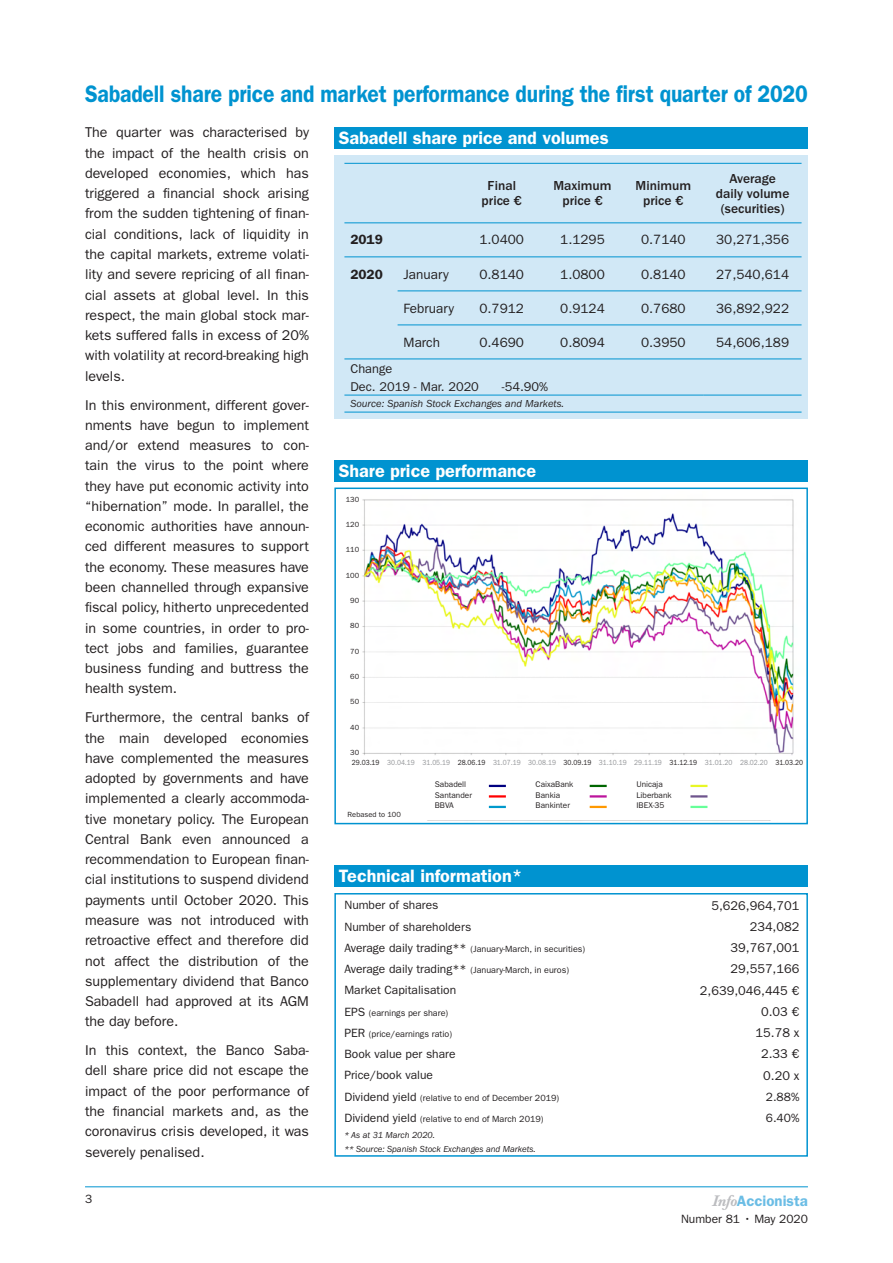
<style>
.page{position:relative;width:893px;height:1263px;background:#fff}
.page>*{position:absolute;margin:0;border:0;box-sizing:border-box;transform-origin:0 0}
.t1{font:600 24px "ITC Franklin Gothic Std";letter-spacing:-.005em;color:#0093d0;scale:.88 1}
.t2{font:600 18px "ITC Franklin Gothic Std";color:#fff}
.t3{font:600 15px "ITC Franklin Gothic Std";color:#6bbde5}
.t4{font:14.25px/20.2px "ITC Franklin Gothic Std";color:#231f20;text-align:justify}
.t5{font:13.5px "ITC Franklin Gothic Std";color:#231f20}
.t6{font:500 13.5px/15px "ITC Franklin Gothic Std";color:#231f20;text-align:center}
.t7{font:600 13.5px "ITC Franklin Gothic Std";color:#231f20}
.t8{font:12.75px/18px "ITC Franklin Gothic Std";color:#231f20}
.t9{font:12px "ITC Franklin Gothic Std";color:#231f20}
.t10{font:italic 10.5px "ITC Franklin Gothic Std";color:#231f20}
.t11{font:9px "ITC Franklin Gothic Std";color:#231f20}
.t12{font:italic 9px/13.5px "ITC Franklin Gothic Std";letter-spacing:-.005em;color:#231f20}
.t13{font:8.25px/10.5px "ITC Franklin Gothic Std";color:#231f20}
.t14{font:7.5px "ITC Franklin Gothic Std";color:#939598;scale:.88 1}
.t15{font:7.5px "ITC Franklin Gothic Std";color:#231f20}
.s1{color:#231f20}
.s2{font-size:12px}
.s3{font-family:"Baskerville Book Med";font-weight:400;font-style:italic;color:#bcbdc0}
</style>
<div class="page">
<hr style="left:85px;top:1186px;width:723px;height:1px;background:#0093d0">
<img style="left:362px;top:499px;width:432px;height:322px">
<div style="left:334px;top:487px;width:474px;height:337px;border:2px solid #0093d0"></div>
<div style="left:345px;top:756px;width:452px;height:64px;background:#fff"></div>
<div style="left:334px;top:460px;width:474px;height:21px;background:#0093d0"></div>
<svg style="left:489px;top:785px;width:17px;height:2px"></svg>
<svg style="left:489px;top:795px;width:17px;height:2px"></svg>
<svg style="left:489px;top:806px;width:17px;height:2px"></svg>
<svg style="left:590px;top:785px;width:17px;height:2px"></svg>
<svg style="left:590px;top:795px;width:17px;height:2px"></svg>
<svg style="left:590px;top:806px;width:17px;height:2px"></svg>
<svg style="left:690px;top:785px;width:17px;height:2px"></svg>
<svg style="left:690px;top:795px;width:17px;height:2px"></svg>
<svg style="left:690px;top:806px;width:17px;height:2px"></svg>
<div style="left:334px;top:893px;width:474px;height:264px;border:2px solid #0093d0"></div>
<div style="left:334px;top:865px;width:474px;height:22px;background:#0093d0"></div>
<div style="left:334px;top:155px;width:474px;height:264px;background:#d1e8f6"></div>
<hr style="left:344px;top:359px;width:457px;height:1px;background:#0093d0">
<hr style="left:344px;top:412px;width:457px;height:1px;background:#0093d0">
<hr style="left:344px;top:163px;width:457px;height:1px;background:#0093d0">
<hr style="left:344px;top:222px;width:457px;height:1px;background:#0093d0">
<hr style="left:344px;top:256px;width:457px;height:1px;background:#0093d0">
<hr style="left:398px;top:290px;width:403px;height:1px;background:#0093d0">
<hr style="left:398px;top:324px;width:403px;height:1px;background:#0093d0">
<hr style="left:344px;top:395px;width:360px;height:1px;background:#0093d0">
<hr style="left:704px;top:395px;width:97px;height:1px;background:#0093d0">
<div style="left:334px;top:128px;width:474px;height:21px;background:#0093d0"></div>
<h1 class="t1" style="left:85px;top:84px;width:823px">Sabadell share price and market performance during the first quarter of 2020</h1>
<p class="t4" style="left:85px;top:123px;width:225px">The quarter was characterised by the impact of the health crisis on developed economies, which has triggered a financial shock arising from the sudden tightening of finan&shy;cial conditions, lack of liquidity in the capital markets, extreme volati&shy;lity and severe repricing of all finan&shy;cial assets at global level. In this respect, the main global stock mar&shy;kets suffered falls in excess of 20% with volatility at record-breaking high levels.</p>
<p class="t4" style="left:85px;top:395px;width:225px">In this environment, different gover&shy;nments have begun to implement and/or extend measures to con&shy;tain the virus to the point where they have put economic activity into “hibernation” mode. In parallel, the economic authorities have announ&shy;ced different measures to support the economy. These measures have been channelled through expansive fiscal policy, hitherto unprecedented in some countries, in order to pro&shy;tect jobs and families, guarantee business funding and buttress the health system.</p>
<p class="t4" style="left:85px;top:708px;width:225px">Furthermore, the central banks of the main developed economies have complemented the measures adopted by governments and have implemented a clearly accommoda&shy;tive monetary policy. The European Central Bank even announced a recommendation to European finan&shy;cial institutions to suspend dividend payments until October 2020. This measure was not introduced with retroactive effect and therefore did not affect the distribution of the supplementary dividend that Banco Sabadell had approved at its AGM the day before.</p>
<p class="t4" style="left:85px;top:1041px;width:225px">In this context, the Banco Saba&shy;dell share price did not escape the impact of the poor performance of the financial markets and, as the coronavirus crisis developed, it was severely penalised.</p>
<p class="t2" style="left:339px;top:131px;width:271px">Sabadell share price and volumes</p>
<p class="t6" style="left:482px;top:179px;width:42px">Final price €</p>
<p class="t6" style="left:553px;top:179px;width:60px">Maximum price €</p>
<p class="t6" style="left:636px;top:179px;width:57px">Minimum price €</p>
<p class="t6" style="left:716px;top:171px;width:75px">Average daily volume (securities)</p>
<p class="t7" style="left:350px;top:235px;width:34px">2019</p>
<p class="t5" style="left:479px;top:235px;width:46px">1.0400</p>
<p class="t5" style="left:560px;top:235px;width:46px">1.1295</p>
<p class="t5" style="left:641px;top:235px;width:46px">0.7140</p>
<p class="t5" style="left:716px;top:235px;width:74px">30,271,356</p>
<p class="t7" style="left:350px;top:269px;width:34px">2020</p>
<p class="t5" style="left:404px;top:269px;width:47px">January</p>
<p class="t5" style="left:479px;top:269px;width:46px">0.8140</p>
<p class="t5" style="left:560px;top:269px;width:46px">1.0800</p>
<p class="t5" style="left:641px;top:269px;width:46px">0.8140</p>
<p class="t5" style="left:716px;top:269px;width:74px">27,540,614</p>
<p class="t5" style="left:404px;top:303px;width:52px">February</p>
<p class="t5" style="left:479px;top:303px;width:46px">0.7912</p>
<p class="t5" style="left:560px;top:303px;width:46px">0.9124</p>
<p class="t5" style="left:641px;top:303px;width:46px">0.7680</p>
<p class="t5" style="left:716px;top:303px;width:74px">36,892,922</p>
<p class="t5" style="left:404px;top:337px;width:38px">March</p>
<p class="t5" style="left:479px;top:337px;width:46px">0.4690</p>
<p class="t5" style="left:560px;top:337px;width:46px">0.8094</p>
<p class="t5" style="left:641px;top:337px;width:46px">0.3950</p>
<p class="t5" style="left:716px;top:337px;width:74px">54,606,189</p>
<p class="t8" style="left:350px;top:360px;width:130px">Change<br>Dec. 2019 - Mar. 2020</p>
<p class="t8" style="left:502px;top:378px;width:48px">-54.90%</p>
<p class="t10" style="left:350px;top:400px;width:215px">Source: Spanish Stock Exchanges and Markets.</p>
<p class="t2" style="left:339px;top:464px;width:199px">Share price performance</p>
<p class="t15" style="left:346px;top:496px;width:15px">130</p>
<p class="t15" style="left:346px;top:522px;width:15px">120</p>
<p class="t15" style="left:346px;top:547px;width:15px">110</p>
<p class="t15" style="left:346px;top:572px;width:15px">100</p>
<p class="t15" style="left:350px;top:598px;width:10px">90</p>
<p class="t15" style="left:350px;top:623px;width:10px">80</p>
<p class="t15" style="left:350px;top:648px;width:10px">70</p>
<p class="t15" style="left:350px;top:674px;width:10px">60</p>
<p class="t15" style="left:350px;top:699px;width:10px">50</p>
<p class="t15" style="left:350px;top:724px;width:10px">40</p>
<p class="t15" style="left:350px;top:750px;width:10px">30</p>
<p class="t14" style="left:352px;top:759px;width:514px"><span class="s1">29.03.19</span> 30.04.19 31.05.19 <span class="s1">28.06.19</span> 31.07.19 30.08.19 <span class="s1">30.09.19</span> 31.10.19 29.11.19 <span class="s1">31.12.19</span> 31.01.20 28.02.20 <span class="s1">31.03.20</span></p>
<p class="t15" style="left:348px;top:812px;width:55px">Rebased to 100</p>
<p class="t13" style="left:435px;top:779px;width:39px">Sabadell<br>Santander<br>BBVA</p>
<p class="t13" style="left:536px;top:779px;width:39px">CaixaBank<br>Bankia<br>Bankinter</p>
<p class="t13" style="left:636px;top:779px;width:37px">Unicaja<br>Liberbank<br>IBEX-35</p>
<p class="t2" style="left:339px;top:869px;width:185px">Technical information*</p>
<p class="t9" style="left:344px;top:901px;width:96px">Number of shares</p>
<p class="t8" style="left:711px;top:897px;width:89px">5,626,964,701</p>
<p class="t9" style="left:344px;top:922px;width:128px">Number of shareholders</p>
<p class="t8" style="left:750px;top:918px;width:51px">234,082</p>
<p class="t11" style="left:344px;top:945px;width:242px"><span class="s2">Average daily trading**</span> (January-March, in securities)</p>
<p class="t8" style="left:731px;top:939px;width:70px">39,767,001</p>
<p class="t11" style="left:344px;top:966px;width:226px"><span class="s2">Average daily trading**</span> (January-March, in euros)</p>
<p class="t8" style="left:731px;top:961px;width:70px">29,557,166</p>
<p class="t9" style="left:344px;top:986px;width:113px">Market Capitalisation</p>
<p class="t8" style="left:700px;top:982px;width:101px">2,639,046,445 €</p>
<p class="t11" style="left:344px;top:1009px;width:105px"><span class="s2">EPS</span> (earnings per share)</p>
<p class="t8" style="left:761px;top:1003px;width:40px">0.03 €</p>
<p class="t11" style="left:344px;top:1030px;width:109px"><span class="s2">PER</span> (price/earnings ratio)</p>
<p class="t8" style="left:755px;top:1025px;width:45px">15.78 x</p>
<p class="t9" style="left:344px;top:1049px;width:113px">Book value per share</p>
<p class="t8" style="left:761px;top:1046px;width:40px">2.33 €</p>
<p class="t9" style="left:344px;top:1071px;width:90px">Price/book value</p>
<p class="t8" style="left:763px;top:1067px;width:38px">0.20 x</p>
<p class="t11" style="left:344px;top:1094px;width:216px"><span class="s2">Dividend yield</span> (relative to end of December 2019)</p>
<p class="t9" style="left:766px;top:1092px;width:35px">2.88%</p>
<p class="t11" style="left:344px;top:1115px;width:201px"><span class="s2">Dividend yield</span> (relative to end of March 2019)</p>
<p class="t9" style="left:766px;top:1113px;width:35px">6.40%</p>
<p class="t12" style="left:344px;top:1129px;width:193px">* As at 31 March 2020.<br>** Source: Spanish Stock Exchanges and Markets.</p>
<p class="t9" style="left:85px;top:1194px;width:9px">3</p>
<p class="t3" style="left:712px;top:1195px;width:98px"><span class="s3">Info</span>Accionista</p>
<p class="t9" style="left:681px;top:1214px;width:128px">Number 81 • May 2020</p>
</div>
